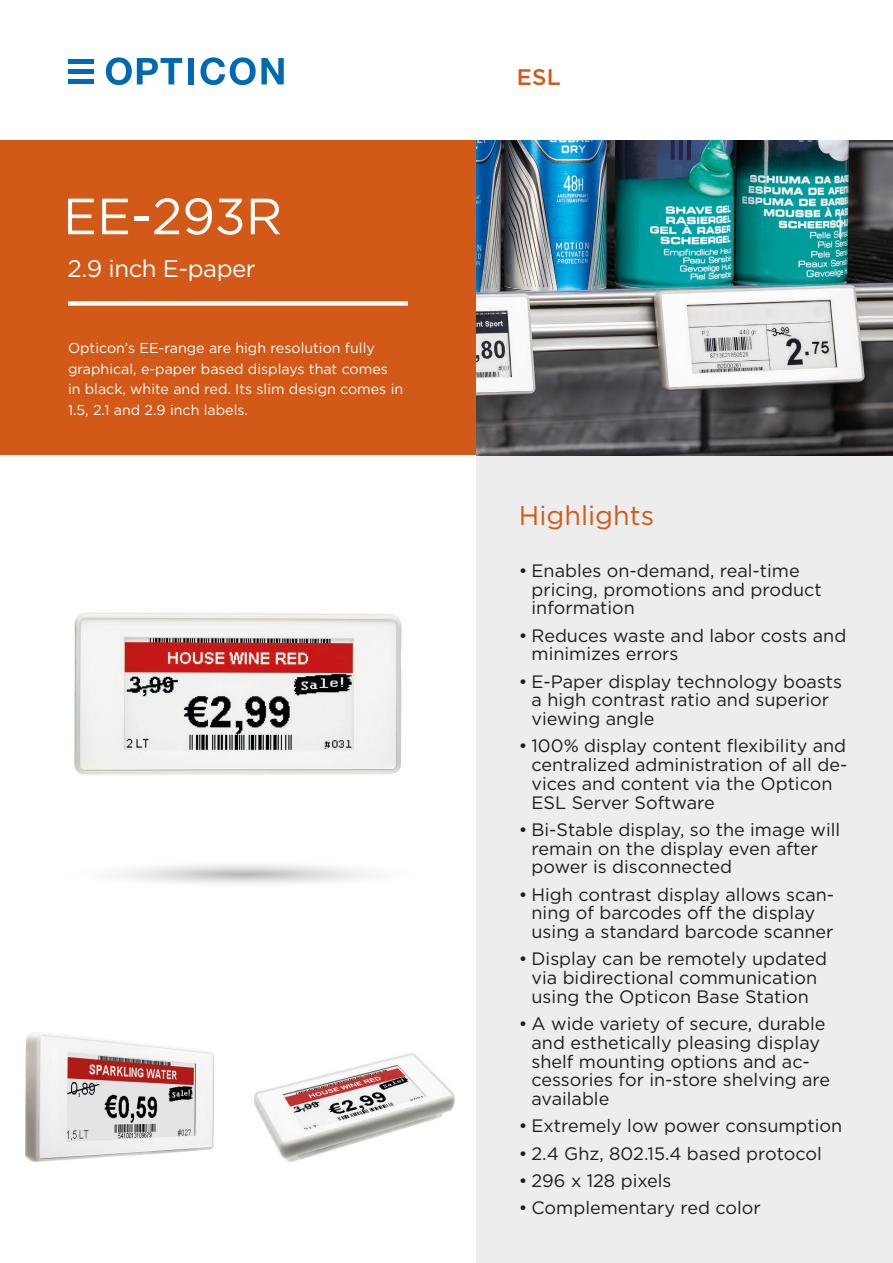
<style>
.page{position:relative;width:893px;height:1263px;background:#fff}
.page>*{position:absolute;margin:0;border:0;box-sizing:border-box;transform-origin:0 0}
.t1{font:50.85px "Gotham";color:#fff}
.t2{font:27px "Gotham";color:#d35918}
.t3{font:24px "Gotham";letter-spacing:-.02em;color:#fff}
.t4{font:500 22.5px "Gotham";color:#d35918}
.t5{font:18px/18.8px "Gotham";color:#1d1d1b}
.t6{font:14.25px/20.7px "Gotham";color:#fff}
</style>
<div class="page">
<div style="left:476px;top:455px;width:417px;height:808px;background:#ededed"></div>
<div style="left:0;top:140px;width:476px;height:315px;background:#d35918"></div>
<div style="left:68px;top:301px;width:340px;height:5px;background:#fff"></div>
<img style="left:254px;top:1053px;width:201px;height:109px">
<img style="left:25px;top:1032px;width:189px;height:130px">
<img style="left:74px;top:612px;width:328px;height:163px">
<img style="left:476px;top:140px;width:417px;height:315px">
<div style="left:68px;top:59px;width:25px;height:5px;background:#0069b4"></div>
<div style="left:68px;top:69px;width:25px;height:5px;background:#0069b4"></div>
<div style="left:68px;top:79px;width:25px;height:5px;background:#0069b4"></div>
<svg style="left:106px;top:57px;width:76px;height:28px"></svg>
<div style="left:188px;top:58px;width:6px;height:26px;background:#0069b4"></div>
<svg style="left:200px;top:57px;width:84px;height:28px"></svg>
<p class="t1" style="left:63px;top:184px;width:221px">EE-293R</p>
<p class="t3" style="left:67px;top:253px;width:190px">2.9 inch E-paper</p>
<p class="t6" style="left:68px;top:337px;width:337px">Opticon’s EE-range are high resolution fully graphical, e-paper based displays that comes in black, white and red. Its slim design comes in 1.5, 2.1 and 2.9 inch labels.</p>
<p class="t4" style="left:517px;top:62px;width:45px">ESL</p>
<p class="t2" style="left:519px;top:498px;width:137px">Highlights</p>
<p class="t5" style="left:531px;top:561px;width:292px;text-indent:-13px">• Enables on-demand, real-time pricing, promotions and product information</p>
<p class="t5" style="left:531px;top:625px;width:316px;text-indent:-13px">• Reduces waste and labor costs and minimizes errors</p>
<p class="t5" style="left:531px;top:671px;width:312px;text-indent:-13px">• E-Paper display technology boasts a high contrast ratio and superior viewing angle</p>
<p class="t5" style="left:531px;top:736px;width:317px;text-indent:-13px">• 100% display content flexibility and centralized administration of all de&shy;vices and content via the Opticon<br>ESL Server Software</p>
<p class="t5" style="left:531px;top:820px;width:310px;text-indent:-13px">• Bi-Stable display, so the image will remain on the display even after power is disconnected</p>
<p class="t5" style="left:531px;top:884px;width:304px;text-indent:-13px">• High contrast display allows scan&shy;ning of barcodes off the display using a standard barcode scanner</p>
<p class="t5" style="left:519px;top:949px;width:310px;text-align:center">• Display can be remotely updated via bidirectional communication using the Opticon Base Station</p>
<p class="t5" style="left:531px;top:1014px;width:300px;text-indent:-13px">• A wide variety of secure, durable and esthetically pleasing display shelf mounting options and ac&shy;cessories for in-store shelving are available</p>
<p class="t5" style="left:519px;top:1116px;width:325px">• Extremely low power consumption</p>
<p class="t5" style="left:519px;top:1143px;width:304px">• 2.4 Ghz, 802.15.4 based protocol</p>
<p class="t5" style="left:519px;top:1171px;width:154px">• 296 x 128 pixels</p>
<p class="t5" style="left:519px;top:1198px;width:244px">• Complementary red color</p>
</div>
